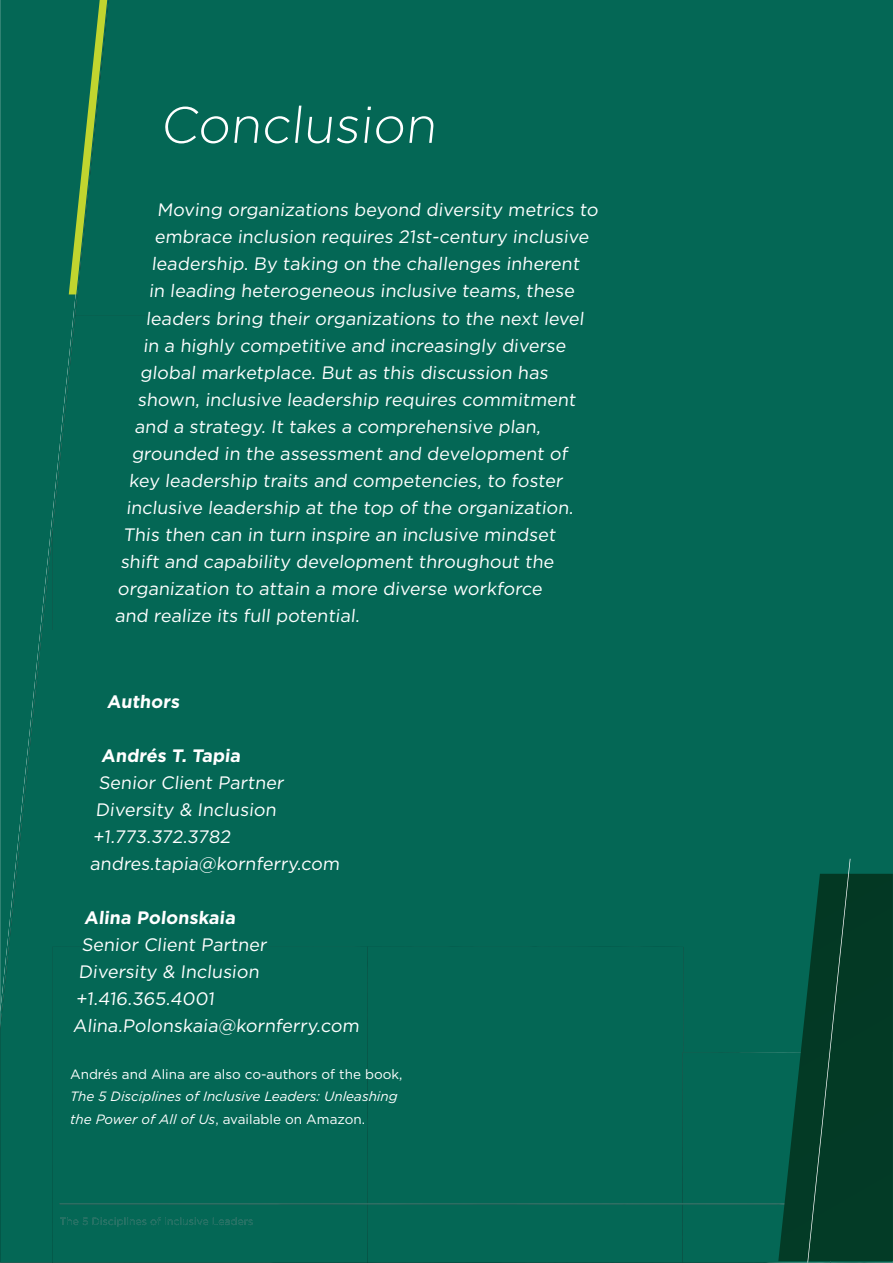
<style>
.page{position:relative;width:893px;height:1263px;background:#fff}
.page>*{position:absolute;margin:0;border:0;box-sizing:border-box;transform-origin:0 0}
.t1{font:300 51px "Gotham";color:#fff}
.t2{font:18px "Gotham";color:#fff}
.t3{font:700 18px "Gotham";color:#fff}
.t4{font:italic 13.5px/22.5px "Gotham";color:#fff}
.t5{font:13.5px "Gotham";color:#fff}
.s1{font-style:normal}
</style>
<div class="page">
<div style="left:683px;top:0;width:210px;height:526px;background:#046755"></div>
<div style="left:107px;top:0;width:576px;height:315px;background:#046755"></div>
<div style="left:107px;top:315px;width:576px;height:544px;background:#046755"></div>
<div style="left:683px;top:526px;width:210px;height:333px;background:#046755"></div>
<div style="left:0;top:0;width:107px;height:859px;background:#046755"></div>
<svg style="left:0;top:859px;width:893px;height:404px;background:#046250"></svg>
<svg style="left:64px;top:0;width:52px;height:302px;background:#1e764f"></svg>
<h1 class="t1" style="left:160px;top:93px;width:284px">Conclusion</h1>
<p class="t2" style="left:157px;top:199px;width:445px">Moving organizations beyond diversity metrics to</p>
<p class="t2" style="left:154px;top:226px;width:438px">embrace inclusion requires 21st-century inclusive</p>
<p class="t2" style="left:152px;top:253px;width:432px">leadership. By taking on the challenges inherent</p>
<p class="t2" style="left:149px;top:280px;width:430px">in leading heterogeneous inclusive teams, these</p>
<p class="t2" style="left:146px;top:307px;width:442px">leaders bring their organizations to the next level</p>
<p class="t2" style="left:143px;top:334px;width:427px">in a highly competitive and increasingly diverse</p>
<p class="t2" style="left:140px;top:361px;width:412px">global marketplace. But as this discussion has</p>
<p class="t2" style="left:137px;top:388px;width:442px">shown, inclusive leadership requires commitment</p>
<p class="t2" style="left:135px;top:415px;width:410px">and a strategy. It takes a comprehensive plan,</p>
<p class="t2" style="left:132px;top:442px;width:440px">grounded in the assessment and development of</p>
<p class="t2" style="left:129px;top:469px;width:438px">key leadership traits and competencies, to foster</p>
<p class="t2" style="left:126px;top:496px;width:451px">inclusive leadership at the top of the organization.</p>
<p class="t2" style="left:123px;top:523px;width:436px">This then can in turn inspire an inclusive mindset</p>
<p class="t2" style="left:120px;top:550px;width:437px">shift and capability development throughout the</p>
<p class="t2" style="left:118px;top:577px;width:429px">organization to attain a more diverse workforce</p>
<p class="t2" style="left:115px;top:604px;width:249px">and realize its full potential.</p>
<p class="t3" style="left:107px;top:689px;width:76px">Authors</p>
<p class="t3" style="left:101px;top:743px;width:143px">Andrés T. Tapia</p>
<p class="t2" style="left:98px;top:771px;width:189px">Senior Client Partner</p>
<p class="t2" style="left:96px;top:798px;width:184px">Diversity &amp; Inclusion</p>
<p class="t2" style="left:93px;top:825px;width:142px">+1.773.372.3782</p>
<p class="t2" style="left:90px;top:852px;width:254px">andres.tapia@kornferry.com</p>
<p class="t3" style="left:84px;top:905px;width:155px">Alina Polonskaia</p>
<p class="t2" style="left:81px;top:933px;width:189px">Senior Client Partner</p>
<p class="t2" style="left:79px;top:960px;width:184px">Diversity &amp; Inclusion</p>
<p class="t2" style="left:76px;top:987px;width:142px">+1.416.365.4001</p>
<p class="t2" style="left:73px;top:1014px;width:290px">Alina.Polonskaia@kornferry.com</p>
<p class="t5" style="left:70px;top:1065px;width:334px">Andrés and Alina are also co-authors of the book,</p>
<p class="t4" style="left:70px;top:1085px;width:329px">The 5 Disciplines of Inclusive Leaders: Unleashing the Power of All of Us<span class="s1">, available on Amazon.</span></p>
</div>
